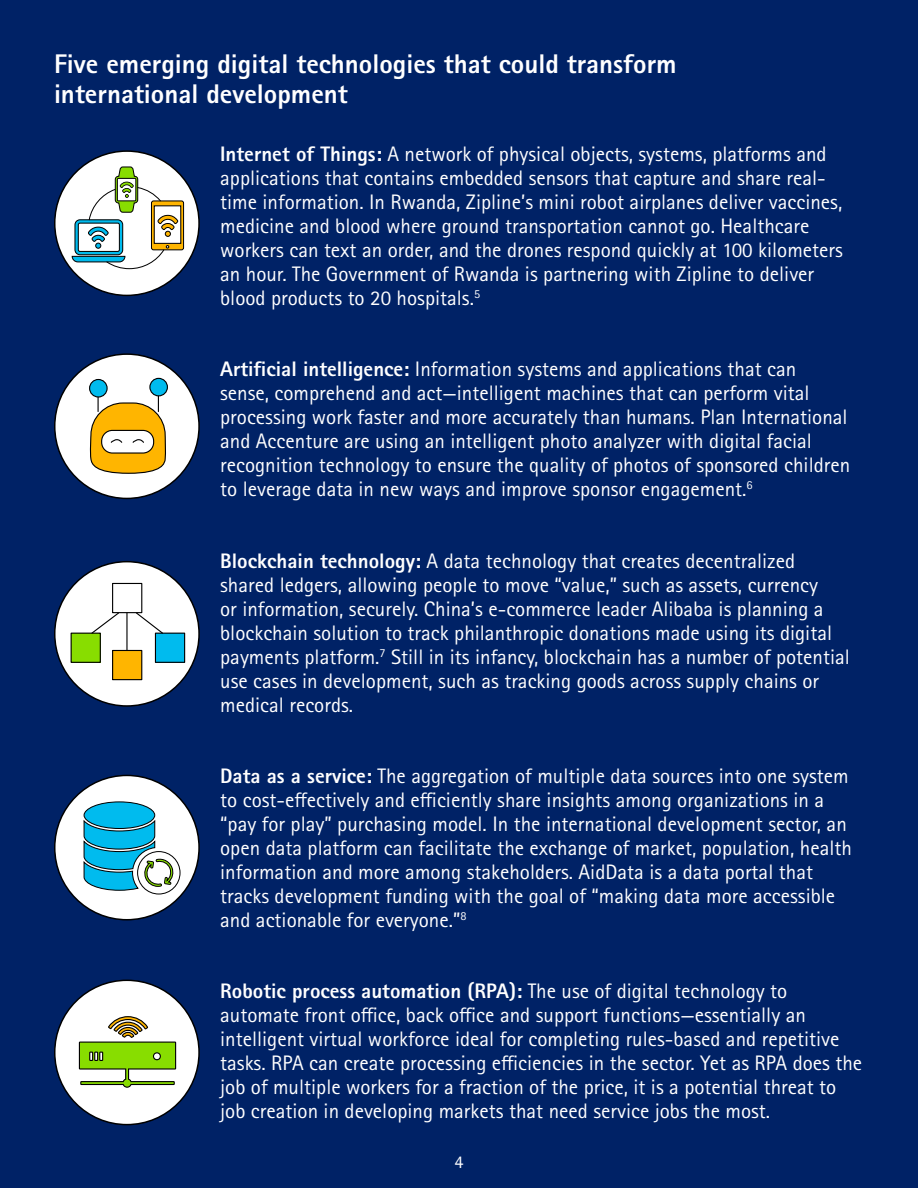
<style>
.page{position:relative;width:918px;height:1188px;background:#026}
.page>*{position:absolute;margin:0;border:0;box-sizing:border-box;transform-origin:0 0}
.t1{font:800 27px/30px "Rotis Sans Seriffor ACN";color:#fff}
.t2{font:21px/24px "Rotis Sans Seriffor ACN";color:#fff}
.t3{font:18px "Rotis Sans Seriffor ACN";color:#fff}
.s1{font-weight:800}
</style>
<div class="page">
<div style="left:55px;top:151px;width:144px;height:144px;background:#fff;border-radius:50%"></div>
<div style="left:55px;top:354px;width:144px;height:144px;background:#fff;border-radius:50%"></div>
<div style="left:55px;top:562px;width:144px;height:144px;background:#fff;border-radius:50%"></div>
<div style="left:55px;top:775px;width:144px;height:145px;background:#fff;border-radius:50%"></div>
<div style="left:55px;top:980px;width:144px;height:145px;background:#fff;border-radius:50%"></div>
<svg style="left:71px;top:166px;width:114px;height:104px"></svg>
<svg style="left:90px;top:392px;width:77px;height:82px"></svg>
<div style="left:90px;top:379px;width:17px;height:18px;background:#0be;border-radius:50%"></div>
<div style="left:89px;top:379px;width:19px;height:19px;border:1px solid #000;border-radius:50%"></div>
<div style="left:150px;top:378px;width:17px;height:18px;background:#0be;border-radius:50%"></div>
<div style="left:149px;top:378px;width:19px;height:18px;border:1px solid #000;border-radius:50%"></div>
<div style="left:112px;top:583px;width:30px;height:30px;border:1px solid #000"></div>
<div style="left:113px;top:650px;width:29px;height:30px;background:#ffb500"></div>
<div style="left:112px;top:650px;width:30px;height:30px;border:1px solid #000"></div>
<div style="left:155px;top:633px;width:30px;height:29px;background:#0be"></div>
<div style="left:155px;top:633px;width:30px;height:30px;border:1px solid #000"></div>
<div style="left:71px;top:633px;width:29px;height:29px;background:#8d0"></div>
<div style="left:71px;top:633px;width:30px;height:30px;border:1px solid #000"></div>
<svg style="left:90px;top:611px;width:30px;height:24px"></svg>
<svg style="left:135px;top:611px;width:29px;height:24px"></svg>
<hr style="left:126px;top:613px;width:2px;height:37px;background:#000">
<svg style="left:138px;top:852px;width:42px;height:42px"></svg>
<div style="left:137px;top:851px;width:44px;height:44px;border:1px solid #000;border-radius:50%"></div>
<svg style="left:83px;top:801px;width:91px;height:90px"></svg>
<svg style="left:79px;top:1016px;width:97px;height:72px"></svg>
<p class="t1" style="left:54px;top:49px;width:624px">Five emerging digital technologies that could transform international development</p>
<p class="t2" style="left:220px;top:142px;width:624px"><span class="s1">Internet of Things:</span> A network of physical objects, systems, platforms and applications that contains embedded sensors that capture and share real&shy;time information. In Rwanda, Zipline’s mini robot airplanes deliver vaccines, medicine and blood where ground transportation cannot go. Healthcare workers can text an order, and the drones respond quickly at 100 kilometers an hour. The Government of Rwanda is partnering with Zipline to deliver blood products to 20 hospitals.<sup>5</sup></p>
<p class="t2" style="left:220px;top:357px;width:632px"><span class="s1">Artificial intelligence:</span> Information systems and applications that can sense, comprehend and act—intelligent machines that can perform vital processing work faster and more accurately than humans. Plan International and Accenture are using an intelligent photo analyzer with digital facial recognition technology to ensure the quality of photos of sponsored children to leverage data in new ways and improve sponsor engagement.<sup>6</sup></p>
<p class="t2" style="left:220px;top:549px;width:631px"><span class="s1">Blockchain technology:</span> A data technology that creates decentralized shared ledgers, allowing people to move “value,” such as assets, currency<br>or information, securely. China’s e-commerce leader Alibaba is planning a blockchain solution to track philanthropic donations made using its digital payments platform.<sup>7</sup> Still in its infancy, blockchain has a number of potential use cases in development, such as tracking goods across supply chains or medical records.</p>
<p class="t2" style="left:220px;top:764px;width:633px"><span class="s1">Data as a service:</span> The aggregation of multiple data sources into one system to cost-effectively and efficiently share insights among organizations in a “pay for play” purchasing model. In the international development sector, an open data platform can facilitate the exchange of market, population, health information and more among stakeholders. AidData is a data portal that tracks development funding with the goal of “making data more accessible and actionable for everyone.”<sup>8</sup></p>
<p class="t2" style="left:220px;top:979px;width:644px"><span class="s1">Robotic process automation (RPA):</span> The use of digital technology to automate front office, back office and support functions—essentially an intelligent virtual workforce ideal for completing rules-based and repetitive tasks. RPA can create processing efficiencies in the sector. Yet as RPA does the job of multiple workers for a fraction of the price, it is a potential threat to job creation in developing markets that need service jobs the most.</p>
<p class="t3" style="left:454px;top:1151px;width:10px">4</p>
</div>
